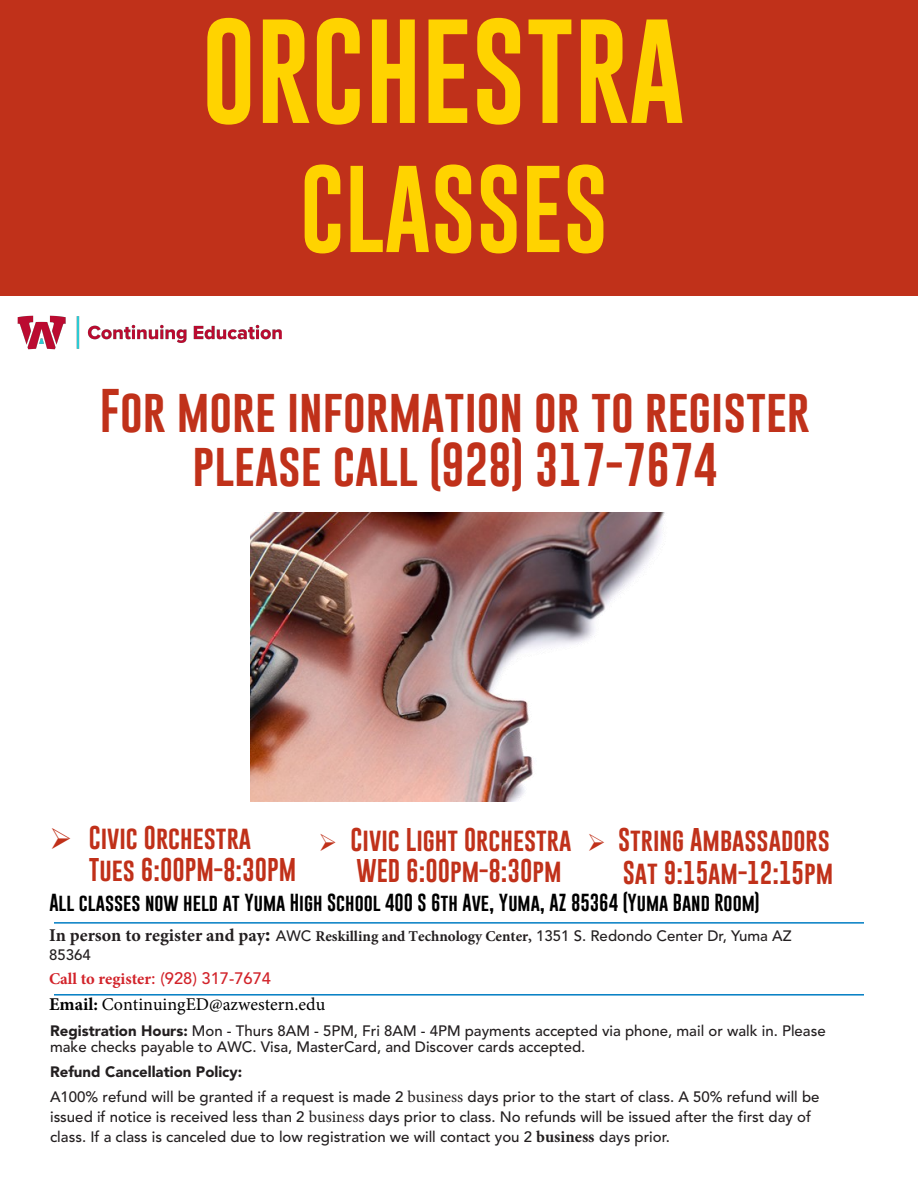
<style>
.page{position:relative;width:918px;height:1188px;background:#fff}
.page>*{position:absolute;margin:0;border:0;box-sizing:border-box;transform-origin:0 0}
.t1{font:108px "Gobold";color:#ffd300}
.t2{font:90px "Gobold";color:#ffd300}
.t3{font:45px/54px "Gobold";color:#c0311a;text-align:center}
.t4{font:24px/31.2px "Gobold";color:#c0311a}
.t5{font:24px/31.2px "Gobold";color:#c03019}
.t6{font:18px "Gobold";color:#000}
.t7{font:18px "Minion Pro";color:#000}
.t8{font:700 16.5px "Minion Pro";color:#d2232a}
.t9{font:500 15px/18.9px "Avenir LT Std";color:#231f20}
.s1{font-family:"Minion Pro";font-weight:700;font-size:18px}
.s2{font-weight:900;font-size:18px}
.s3{font-family:"Minion Pro";font-weight:700}
.s4{font-family:"Avenir LT Std";font-weight:500}
.s5{font-weight:700}
.s6{font-weight:900}
.s7{font-family:"Minion Pro";font-weight:400;font-size:16.5px}
.s8{font-family:"Minion Pro";font-weight:700;font-size:16.5px}
</style>
<div class="page">
<div style="left:0;top:0;width:918px;height:296px;background:#c0311a"></div>
<hr style="left:54px;top:922px;width:810px;height:2px;background:#007dc3">
<hr style="left:54px;top:994px;width:810px;height:2px;background:#007dc3">
<img style="left:251px;top:513px;width:414px;height:288px">
<img style="left:17px;top:315px;width:265px;height:35px">
<h1 class="t1" style="left:202px;top:2px;width:484px">ORCHESTRA</h1>
<h2 class="t2" style="left:300px;top:151px;width:310px">CLASSES</h2>
<p class="t3" style="left:100px;top:384px;width:712px">For more information or to register please call (928) 317-7674</p>
<h3 class="t5" style="left:89px;top:822px;width:209px;text-indent:-39px">➢ Civic Orchestra<br>Tues 6:00PM-8:30PM</h3>
<p class="t6" style="left:49px;top:891px;width:712px">All classes now held at Yuma High School 400 S 6th Ave, Yuma, AZ 85364 (Yuma Band Room)</p>
<p class="t9" style="left:49px;top:927px;width:744px"><span class="s1">In person to register and pay</span><span class="s2">:</span> AWC <span class="s3">Reskilling and Technology Center,</span> 1351 S. Redondo Center Dr, Yuma AZ<br>85364</p>
<p class="t8" style="left:49px;top:967px;width:223px">Call to register<span class="s4">: (928) 317-7674</span></p>
<p class="t7" style="left:49px;top:992px;width:278px"><span class="s5">Email:</span> ContinuingED@azwestern.edu</p>
<p class="t9" style="left:50px;top:1023px;width:777px;line-height:16px"><span class="s6">Registration Hours:</span> Mon - Thurs 8AM - 5PM, Fri 8AM - 4PM payments accepted via phone, mail or walk in. Please make checks payable to AWC. Visa, MasterCard, and Discover cards accepted.</p>
<p class="t9" style="left:50px;top:1059px;width:771px;line-height:25.2px"><span class="s6">Refund Cancellation Policy:<br></span>A100% refund will be granted if a request is made 2 <span class="s7">business</span> days prior to the start of class. A 50% refund will be</p>
<p class="t9" style="left:50px;top:1107px;width:763px;line-height:20.4px">issued if notice is received less than 2 <span class="s7">business</span> days prior to class. No refunds will be issued after the first day of class. If a class is canceled due to low registration we will contact you 2 <span class="s8">business</span> days prior.</p>
<h3 class="t4" style="left:357px;top:824px;width:216px;text-indent:-38px">➢ Civic Light Orchestra<br>WED 6:00pm-8:30pm</h3>
<h3 class="t4" style="left:587px;top:822px;width:248px;line-height:33.6px;text-align:right">➢ String Ambassadors<br>Sat 9:15am-12:15pm</h3>
</div>
